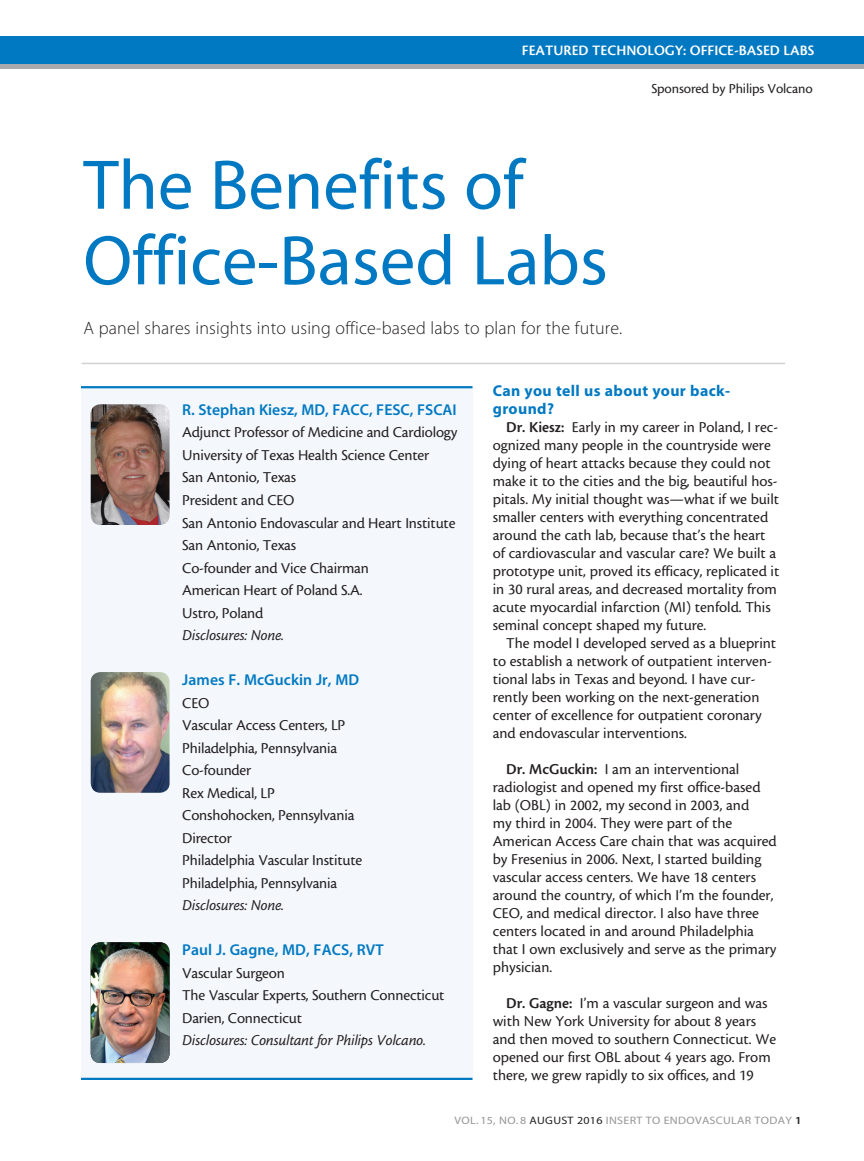
<style>
.page{position:relative;width:864px;height:1161px;background:#fff}
.page>*{position:absolute;margin:0;border:0;box-sizing:border-box;transform-origin:0 0}
.headline{font:70.8px/75.6px "Myriad MM 400 600";color:#0079c2}
.deck{font:18px "Myriad MM 215 600";letter-spacing:.01em;color:#231f20}
.body{font:15.75px/18px "Cronos MM 408 10";color:#231f20}
.bio_info{font:15.75px "Cronos MM 408 10";letter-spacing:-.01em;color:#231f20}
.bio_name{font:15.75px "Myriad MM 565 600";letter-spacing:.005em;color:#0079c2}
.bio_info-2{font:15.75px "Cronos MM It 408 10";letter-spacing:-.01em;color:#231f20}
.subhead_question{font:15.75px/18px "Myriad MM 700 600";letter-spacing:.025em;color:#0079c2}
.t1{font:15px "Cronos MM 574 10";color:#fff}
.t2{font:14.25px "Cronos MM 408 9";letter-spacing:-.01em;color:#231f20}
.t3{font:10.8px "Myriad MM 400 600";letter-spacing:.025em;color:#939598;scale:1.11 1}
.s1{font-family:"Cronos MM 574 10"}
.s2{color:#231f20}
.s3{font-family:"Myriad MM 565 600";color:#231f20}
</style>
<div class="page">
<div style="left:0;top:36px;width:864px;height:33px;background:#0079c2"></div>
<div style="left:0;top:64px;width:864px;height:5px;background:#a8a9ad"></div>
<hr style="left:82px;top:363px;width:703px;height:1px;background:#d1d2d4">
<div style="left:81px;top:387px;width:391px;height:693px;background:#f4f7fc"></div>
<hr style="left:81px;top:386px;width:391px;height:2px;background:#0079c2">
<hr style="left:81px;top:1078px;width:391px;height:2px;background:#0079c2">
<img style="left:91px;top:404px;width:79px;height:121px">
<img style="left:91px;top:672px;width:79px;height:121px">
<img style="left:91px;top:942px;width:79px;height:121px">
<p class="t1" style="left:522px;top:43px;width:294px">FEATURED TECHNOLOGY: OFFICE-BASED LABS</p>
<p class="t2" style="left:651px;top:81px;width:163px">Sponsored by Philips Volcano</p>
<p class="headline" style="left:83px;top:151px;width:526px">The Benefits of<br>Office-Based Labs</p>
<p class="deck" style="left:84px;top:319px;width:540px">A panel shares insights into using office-based labs to plan for the future.</p>
<p class="bio_name" style="left:182px;top:402px;width:276px">R. Stephan Kiesz, MD, FACC, FESC, FSCAI</p>
<p class="bio_info" style="left:182px;top:424px;width:277px">Adjunct Professor of Medicine and Cardiology</p>
<p class="bio_info" style="left:182px;top:447px;width:249px">University of Texas Health Science Center</p>
<p class="bio_info" style="left:182px;top:469px;width:116px">San Antonio, Texas</p>
<p class="bio_info" style="left:182px;top:492px;width:114px">President and CEO</p>
<p class="bio_info" style="left:182px;top:514px;width:275px">San Antonio Endovascular and Heart Institute</p>
<p class="bio_info" style="left:182px;top:537px;width:116px">San Antonio, Texas</p>
<p class="bio_info" style="left:182px;top:559px;width:188px">Co-founder and Vice Chairman</p>
<p class="bio_info" style="left:182px;top:582px;width:182px">American Heart of Poland S.A.</p>
<p class="bio_info" style="left:182px;top:604px;width:83px">Ustro, Poland</p>
<p class="bio_info-2" style="left:182px;top:627px;width:103px">Disclosures: None.</p>
<p class="bio_name" style="left:182px;top:672px;width:179px">James F. McGuckin Jr, MD</p>
<p class="bio_info" style="left:182px;top:694px;width:29px">CEO</p>
<p class="bio_info" style="left:182px;top:717px;width:165px">Vascular Access Centers, LP</p>
<p class="bio_info" style="left:182px;top:739px;width:157px">Philadelphia, Pennsylvania</p>
<p class="bio_info" style="left:182px;top:762px;width:71px">Co-founder</p>
<p class="bio_info" style="left:182px;top:784px;width:94px">Rex Medical, LP</p>
<p class="bio_info" style="left:182px;top:807px;width:174px">Conshohocken, Pennsylvania</p>
<p class="bio_info" style="left:182px;top:829px;width:51px">Director</p>
<p class="bio_info" style="left:182px;top:852px;width:182px">Philadelphia Vascular Institute</p>
<p class="bio_info" style="left:182px;top:874px;width:157px">Philadelphia, Pennsylvania</p>
<p class="bio_info-2" style="left:182px;top:897px;width:103px">Disclosures: None.</p>
<p class="bio_name" style="left:182px;top:942px;width:203px">Paul J. Gagne, MD, FACS, RVT</p>
<p class="bio_info" style="left:182px;top:965px;width:104px">Vascular Surgeon</p>
<p class="bio_info" style="left:182px;top:987px;width:264px">The Vascular Experts, Southern Connecticut</p>
<p class="bio_info" style="left:182px;top:1010px;width:121px">Darien, Connecticut</p>
<p class="bio_info-2" style="left:182px;top:1032px;width:245px">Disclosures: Consultant for Philips Volcano.</p>
<p class="subhead_question" style="left:493px;top:383px;width:239px">Can you tell us about your back&shy;ground?</p>
<p class="body" style="left:493px;top:418px;width:288px;text-indent:13px"><span class="s1">Dr. Kiesz:</span> Early in my career in Poland, I rec&shy;ognized many people in the countryside were dying of heart attacks because they could not make it to the cities and the big, beautiful hos&shy;pitals. My initial thought was—what if we built smaller centers with everything concentrated around the cath lab, because that’s the heart of cardiovascular and vascular care? We built a prototype unit, proved its efficacy, replicated it in 30 rural areas, and decreased mortality from acute myocardial infarction (MI) tenfold. This seminal concept shaped my future.</p>
<p class="body" style="left:493px;top:634px;width:285px;text-indent:13px">The model I developed served as a blueprint to establish a network of outpatient interven&shy;tional labs in Texas and beyond. I have cur&shy;rently been working on the next-generation center of excellence for outpatient coronary and endovascular interventions.</p>
<p class="body" style="left:493px;top:760px;width:286px;text-indent:13px"><span class="s1">Dr. McGuckin:</span> I am an interventional radiologist and opened my first office-based lab (OBL) in 2002, my second in 2003, and<br>my third in 2004. They were part of the American Access Care chain that was acquired by Fresenius in 2006. Next, I started building vascular access centers. We have 18 centers around the country, of which I’m the founder, CEO, and medical director. I also have three centers located in and around Philadelphia that I own exclusively and serve as the primary physician.</p>
<p class="body" style="left:493px;top:994px;width:285px;text-indent:13px"><span class="s1">Dr. Gagne:</span> I’m a vascular surgeon and was with New York University for about 8 years and then moved to southern Connecticut. We opened our first OBL about 4 years ago. From there, we grew rapidly to six offices, and 19</p>
<p class="t3" style="left:454px;top:1115px;width:314px">VOL. 15, NO. 8 <span class="s2">AUGUST 2016</span> INSERT TO ENDOVASCULAR TODAY <span class="s3">1</span></p>
</div>
